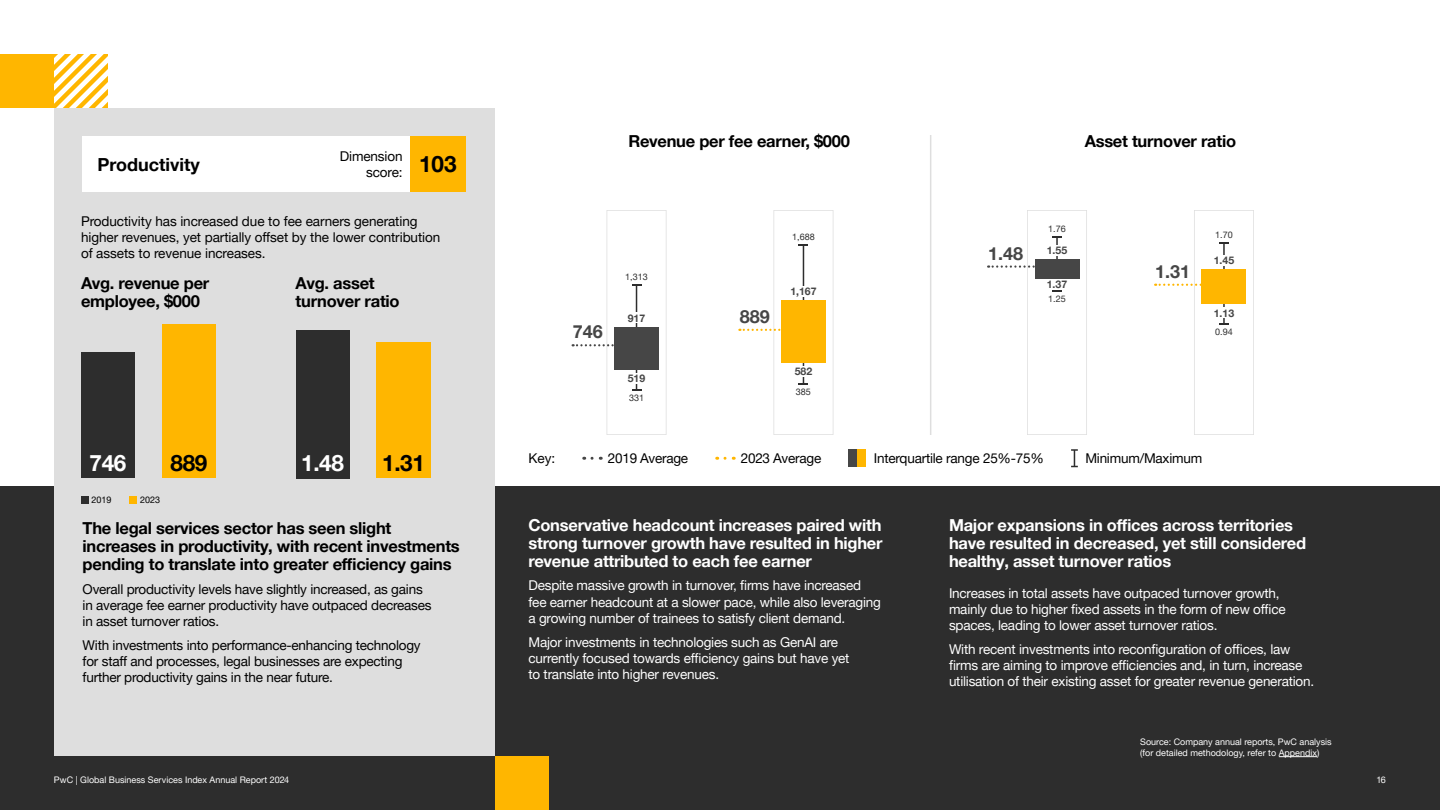
<style>
.page{position:relative;width:1440px;height:810px;background:#fff}
.page>*{position:absolute;margin:0;border:0;box-sizing:border-box;transform-origin:0 0}
.t1{font:700 22.5px "Helvetica Neue LT Pro";letter-spacing:-.015em;color:#000}
.t2{font:700 22.5px "Helvetica Neue LT Pro";color:#fff}
.t3{font:700 18px "Helvetica Neue LT Pro";color:#464646}
.t4{font:700 18px "Helvetica Neue LT Pro";color:#000}
.t5{font:700 16.5px/18px "Helvetica Neue LT Pro";letter-spacing:-.015em;color:#fff;text-align:justify}
.t6{font:700 16.5px/18px "Helvetica Neue LT Pro";letter-spacing:-.015em;color:#000}
.t7{font:13.5px/16.2px "Helvetica Neue LT Pro";letter-spacing:-.015em;color:#fff}
.t8{font:13.5px/16.2px "Helvetica Neue LT Pro";letter-spacing:-.015em;color:#000}
.t9{font:700 10.5px "Helvetica Neue LT Pro";color:#464646}
.t10{font:9px/10.8px "Helvetica Neue LT Pro";color:#fff}
.t11{font:9px "Helvetica Neue LT Pro";color:#2d2d2d}
.t12{font:9px "Helvetica Neue LT Pro";color:#000}
.t13{font:8.93px "Helvetica Neue LT Pro";color:#2d2d2d}
</style>
<div class="page">
<svg style="left:54px;top:54px;width:54px;height:54px"></svg>
<div style="left:0;top:54px;width:54px;height:54px;background:#ffb600"></div>
<div style="left:0;top:486px;width:1440px;height:324px;background:#2d2d2d"></div>
<div style="left:54px;top:108px;width:441px;height:648px;background:#dedede"></div>
<div style="left:495px;top:756px;width:54px;height:54px;background:#ffb600"></div>
<div style="left:83px;top:136px;width:330px;height:56px;background:#fff"></div>
<div style="left:410px;top:136px;width:56px;height:56px;background:#ffb600"></div>
<svg style="left:1155px;top:210px;width:99px;height:225px"></svg>
<svg style="left:988px;top:210px;width:99px;height:225px"></svg>
<svg style="left:739px;top:210px;width:94px;height:225px"></svg>
<svg style="left:573px;top:210px;width:94px;height:225px"></svg>
<div style="left:81px;top:496px;width:7px;height:8px;background:#2d2d2d"></div>
<div style="left:130px;top:496px;width:7px;height:8px;background:#ffb600"></div>
<div style="left:81px;top:352px;width:54px;height:126px;background:#2d2d2d"></div>
<div style="left:162px;top:325px;width:54px;height:153px;background:#ffb600"></div>
<div style="left:296px;top:330px;width:54px;height:148px;background:#2d2d2d"></div>
<div style="left:377px;top:343px;width:54px;height:135px;background:#ffb600"></div>
<div style="left:857px;top:449px;width:9px;height:18px;background:#ffb600"></div>
<div style="left:848px;top:449px;width:9px;height:18px;background:#464646"></div>
<svg style="left:1071px;top:449px;width:7px;height:18px"></svg>
<svg style="left:592px;top:457px;width:9px;height:3px"></svg>
<svg style="left:725px;top:457px;width:9px;height:3px"></svg>
<hr style="left:930px;top:135px;width:1px;height:300px;background:#dedede">
<hr style="left:1279px;top:756px;width:38px;height:1px;background:#fff">
<p class="t8" style="left:340px;top:148px;width:64px;text-align:right">Dimension score:</p>
<h2 class="t4" style="left:98px;top:153px;width:104px">Productivity</h2>
<h1 class="t1" style="left:419px;top:150px;width:39px">103</h1>
<p class="t8" style="left:81px;top:212px;width:361px">Productivity has increased due to fee earners generating higher revenues, yet partially offset by the lower contribution of assets to revenue increases.</p>
<p class="t6" style="left:81px;top:273px;width:130px">Avg. revenue per employee, $000</p>
<p class="t6" style="left:296px;top:273px;width:106px">Avg. asset turnover ratio</p>
<p class="t6" style="left:628px;top:132px;width:223px">Revenue per fee earner, $000</p>
<p class="t6" style="left:1085px;top:132px;width:153px">Asset turnover ratio</p>
<h2 class="t3" style="left:573px;top:321px;width:32px">746</h2>
<p class="t13" style="left:625px;top:271px;width:24px">1,313</p>
<p class="t9" style="left:628px;top:311px;width:19px">917</p>
<p class="t9" style="left:628px;top:372px;width:19px">519</p>
<p class="t11" style="left:629px;top:392px;width:17px">331</p>
<h2 class="t3" style="left:740px;top:306px;width:32px">889</h2>
<p class="t13" style="left:792px;top:231px;width:24px">1,688</p>
<p class="t9" style="left:790px;top:284px;width:28px">1,167</p>
<p class="t9" style="left:795px;top:365px;width:19px">582</p>
<p class="t11" style="left:796px;top:386px;width:17px">385</p>
<p class="t11" style="left:1048px;top:223px;width:19px">1.76</p>
<h2 class="t3" style="left:988px;top:242px;width:37px">1.48</h2>
<p class="t9" style="left:1047px;top:244px;width:22px">1.55</p>
<p class="t9" style="left:1047px;top:278px;width:22px">1.37</p>
<p class="t11" style="left:1048px;top:294px;width:19px">1.25</p>
<h2 class="t3" style="left:1155px;top:260px;width:37px">1.31</h2>
<p class="t11" style="left:1215px;top:229px;width:19px">1.70</p>
<p class="t9" style="left:1214px;top:254px;width:22px">1.45</p>
<p class="t9" style="left:1214px;top:306px;width:22px">1.13</p>
<p class="t11" style="left:1215px;top:327px;width:19px">0.94</p>
<h1 class="t2" style="left:90px;top:449px;width:38px">746</h1>
<h1 class="t1" style="left:171px;top:449px;width:38px">889</h1>
<p class="t12" style="left:92px;top:494px;width:22px">2019</p>
<p class="t12" style="left:140px;top:494px;width:22px">2023</p>
<h1 class="t2" style="left:301px;top:449px;width:44px">1.48</h1>
<h1 class="t1" style="left:382px;top:449px;width:44px">1.31</h1>
<p class="t8" style="left:529px;top:450px;width:28px">Key:</p>
<p class="t8" style="left:608px;top:450px;width:82px">2019 Average</p>
<p class="t8" style="left:741px;top:450px;width:82px">2023 Average</p>
<p class="t8" style="left:874px;top:450px;width:172px">Interquartile range 25%-75%</p>
<p class="t8" style="left:1085px;top:450px;width:118px">Minimum/Maximum</p>
<p class="t6" style="left:83px;top:519px;width:379px">The legal services sector has seen slight increases in productivity, with recent investments pending to translate into greater efficiency gains</p>
<p class="t8" style="left:83px;top:581px;width:351px">Overall productivity levels have slightly increased, as gains in average fee earner productivity have outpaced decreases in asset turnover ratios.</p>
<p class="t8" style="left:83px;top:637px;width:340px">With investments into performance-enhancing technology for staff and processes, legal businesses are expecting further productivity gains in the near future.</p>
<p class="t5" style="left:529px;top:516px;width:356px">Conservative headcount increases paired with strong turnover growth have resulted in higher revenue attributed to each fee earner</p>
<p class="t7" style="left:529px;top:577px;width:354px">Despite massive growth in turnover, firms have increased fee earner headcount at a slower pace, while also leveraging a growing number of trainees to satisfy client demand.</p>
<p class="t7" style="left:529px;top:633px;width:323px">Major investments in technologies such as GenAI are currently focused towards efficiency gains but have yet to translate into higher revenues.</p>
<p class="t5" style="left:949px;top:516px;width:359px;text-align:left">Major expansions in offices across territories have resulted in decreased, yet still considered healthy, asset turnover ratios</p>
<p class="t7" style="left:949px;top:585px;width:338px">Increases in total assets have outpaced turnover growth, mainly due to higher fixed assets in the form of new office spaces, leading to lower asset turnover ratios.</p>
<p class="t7" style="left:949px;top:641px;width:367px">With recent investments into reconfiguration of offices, law firms are aiming to improve efficiencies and, in turn, increase utilisation of their existing asset for greater revenue generation.</p>
<p class="t10" style="left:1140px;top:736px;width:193px">Source: Company annual reports, PwC analysis (for detailed methodology, refer to Appendix)</p>
<p class="t10" style="left:54px;top:774px;width:237px">PwC | Global Business Services Index Annual Report 2024</p>
<p class="t10" style="left:1376px;top:774px;width:11px">16</p>
</div>
